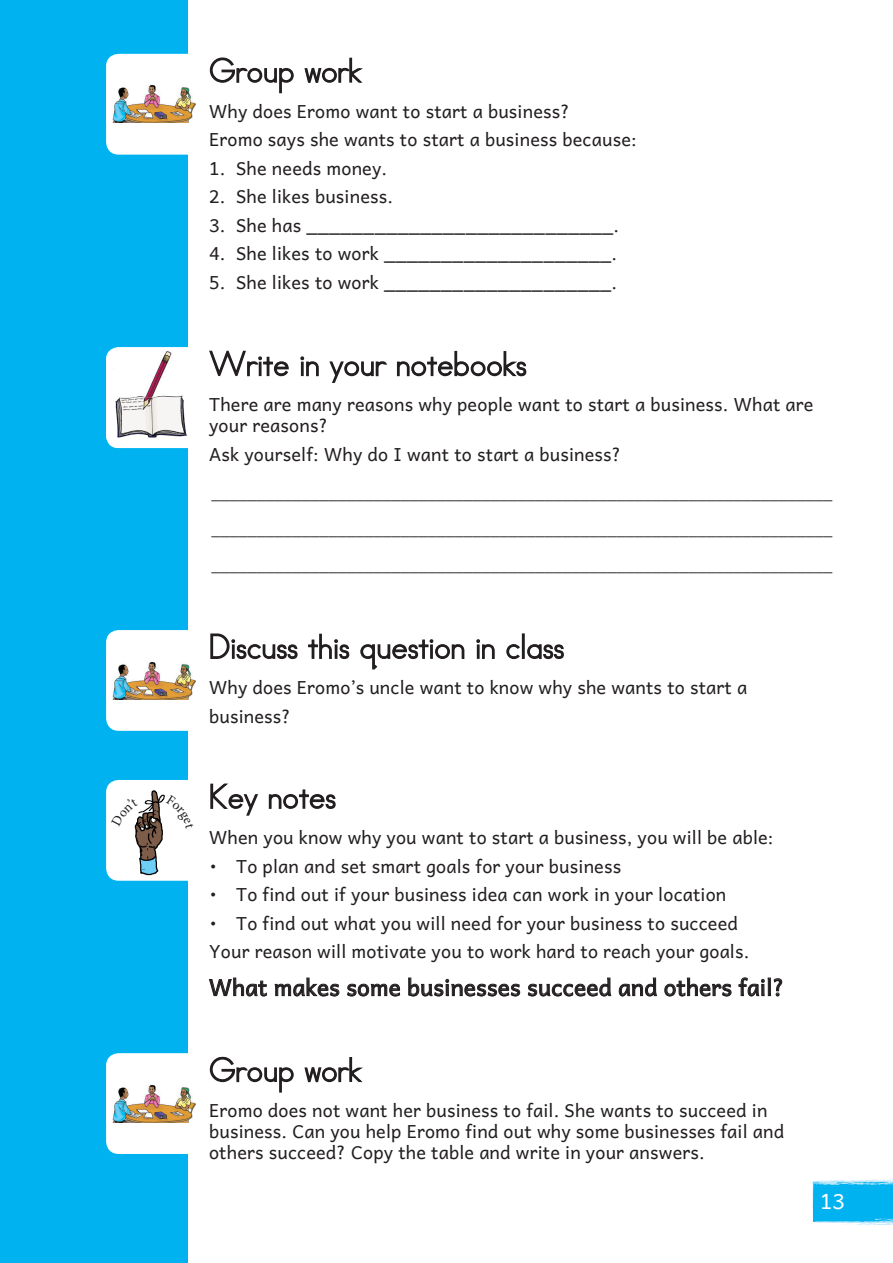
<style>
.page{position:relative;width:893px;height:1263px;background:#fff}
.page>*{position:absolute;margin:0;border:0;box-sizing:border-box;transform-origin:0 0}
.t1{font:22.5px "Andika";letter-spacing:.01em;color:#231f20}
.t2{font:21px "Andika";color:#fff}
.t3{font:18px/28.5px "Andika";letter-spacing:.01em;color:#231f20}
.t4{font:18px/36px "Minion Pro";color:#231f20;text-align:justify}
</style>
<div class="page">
<div style="left:0;top:0;width:188px;height:1263px;background:#00b3f0"></div>
<svg style="left:812px;top:1179px;width:81px;height:46px;background:#29bef2"></svg>
<svg style="left:209px;top:57px;width:85px;height:37px"></svg>
<svg style="left:304px;top:57px;width:59px;height:26px"></svg>
<svg style="left:210px;top:633px;width:88px;height:27px"></svg>
<svg style="left:308px;top:633px;width:42px;height:27px"></svg>
<svg style="left:360px;top:639px;width:105px;height:31px"></svg>
<svg style="left:476px;top:639px;width:19px;height:20px"></svg>
<div style="left:522px;top:633px;width:3px;height:26px;border:2px solid #231f20"></div>
<svg style="left:506px;top:643px;width:58px;height:17px"></svg>
<svg style="left:209px;top:1056px;width:85px;height:37px"></svg>
<svg style="left:304px;top:1057px;width:59px;height:26px"></svg>
<svg style="left:210px;top:783px;width:48px;height:33px"></svg>
<svg style="left:268px;top:789px;width:68px;height:20px"></svg>
<svg style="left:209px;top:978px;width:58px;height:18px"></svg>
<svg style="left:275px;top:978px;width:64px;height:18px"></svg>
<svg style="left:347px;top:984px;width:53px;height:12px"></svg>
<svg style="left:408px;top:978px;width:112px;height:18px"></svg>
<svg style="left:528px;top:978px;width:83px;height:18px"></svg>
<svg style="left:619px;top:978px;width:38px;height:18px"></svg>
<svg style="left:665px;top:978px;width:66px;height:18px"></svg>
<svg style="left:739px;top:977px;width:43px;height:19px"></svg>
<svg style="left:209px;top:350px;width:80px;height:27px"></svg>
<svg style="left:300px;top:356px;width:19px;height:21px"></svg>
<svg style="left:329px;top:361px;width:59px;height:22px"></svg>
<svg style="left:397px;top:350px;width:130px;height:27px"></svg>
<div style="left:106px;top:54px;width:82px;height:101px;background:#fff"></div>
<img style="left:106px;top:80px;width:90px;height:43px">
<svg style="left:106px;top:630px;width:83px;height:101px;background:#f8fbfb"></svg>
<img style="left:106px;top:656px;width:90px;height:43px">
<div style="left:106px;top:1053px;width:83px;height:101px;background:#fff"></div>
<img style="left:106px;top:1079px;width:90px;height:43px">
<svg style="left:110px;top:398px;width:78px;height:50px;background:#dbdada"></svg>
<img style="left:106px;top:347px;width:82px;height:51px">
<img style="left:106px;top:398px;width:4px;height:47px">
<svg style="left:106px;top:780px;width:82px;height:101px;background:#dbdddd"></svg>
<p class="t3" style="left:209px;top:98px;width:429px">Why does Eromo want to start a business?<br>Eromo says she wants to start a business because:</p>
<p class="t3" style="left:209px;top:154px;width:180px">1. She needs money.</p>
<p class="t3" style="left:209px;top:183px;width:186px">2. She likes business.</p>
<p class="t3" style="left:209px;top:211px;width:412px">3. She has ___________________________.</p>
<p class="t3" style="left:209px;top:240px;width:410px">4. She likes to work ____________________.</p>
<p class="t3" style="left:209px;top:268px;width:410px">5. She likes to work ____________________.</p>
<p class="t3" style="left:209px;top:395px;width:606px;line-height:21px">There are many reasons why people want to start a business. What are your reasons?</p>
<p class="t3" style="left:209px;top:440px;width:414px">Ask yourself: Why do I want to start a business?</p>
<p class="t4" style="left:212px;top:475px;width:622px">_____________________________________________________________________ _____________________________________________________________________ _____________________________________________________________________</p>
<p class="t3" style="left:209px;top:674px;width:540px">Why does Eromo’s uncle want to know why she wants to start a business?</p>
<p class="t3" style="left:209px;top:824px;width:566px">When you know why you want to start a business, you will be able:</p>
<p class="t3" style="left:209px;top:852px;width:414px">• To plan and set smart goals for your business</p>
<p class="t3" style="left:209px;top:881px;width:519px">• To find out if your business idea can work in your location</p>
<p class="t3" style="left:209px;top:909px;width:542px">• To find out what you will need for your business to succeed<br>Your reason will motivate you to work hard to reach your goals.</p>
<p class="t1" style="left:209px;top:975px;width:577px">What makes some businesses succeed and others fail?</p>
<p class="t3" style="left:209px;top:1100px;width:577px;line-height:21px">Eromo does not want her business to fail. She wants to succeed in business. Can you help Eromo find out why some businesses fail and others succeed? Copy the table and write in your answers.</p>
<p class="t2" style="left:820px;top:1189px;width:26px">13</p>
</div>
